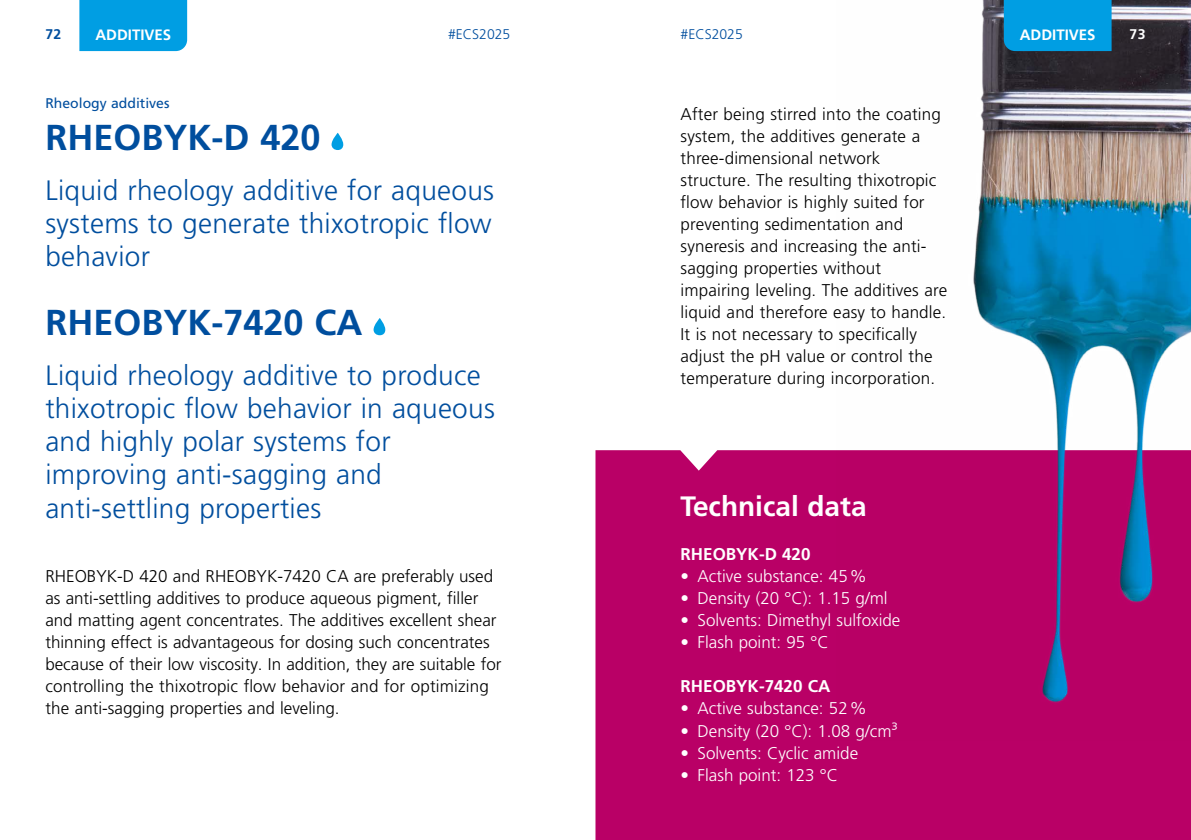
<style>
.page{position:relative;width:1191px;height:840px;background:#fff}
.page>*{position:absolute;margin:0;border:0;box-sizing:border-box;transform-origin:0 0}
.t1{font:700 36px "Frutiger LT Pro";color:#004e9e}
.t2{font:300 28px/33px "Frutiger LT Pro";letter-spacing:.01em;color:#004e9e;text-align:justify}
.t3{font:700 28px "Frutiger LT Pro";color:#fff}
.t4{font:300 17px/22px "Frutiger LT Pro";letter-spacing:.01em;color:#000}
.t5{font:300 17px "Frutiger LT Pro";color:#fff}
.t6{font:700 17px "Frutiger LT Pro";color:#fff}
.t7{font:700 15px "Frutiger LT Pro";color:#fff}
.t8{font:14px "Frutiger LT Pro";color:#004e9e}
.t9{font:300 14px "Frutiger LT Pro";color:#004e9e}
.t10{font:700 14px "Frutiger LT Pro";color:#004e9e}
.t11{font:700 14px "Frutiger LT Pro";color:#fff}
</style>
<div class="page">
<svg style="left:331px;top:133px;width:12px;height:17px"></svg>
<svg style="left:373px;top:318px;width:12px;height:17px"></svg>
<div style="left:595px;top:450px;width:596px;height:389px;background:#b90066"></div>
<img style="left:836px;top:0;width:355px;height:740px">
<div style="left:79px;top:0;width:108px;height:51px;background:#009ee3"></div>
<div style="left:1003px;top:0;width:108px;height:51px;background:#009ee3"></div>
<p class="t10" style="left:45px;top:26px;width:17px">72</p>
<p class="t7" style="left:95px;top:25px;width:77px">ADDITIVES</p>
<p class="t9" style="left:448px;top:26px;width:64px">#ECS2025</p>
<p class="t9" style="left:680px;top:26px;width:64px">#ECS2025</p>
<p class="t7" style="left:1019px;top:25px;width:77px">ADDITIVES</p>
<p class="t11" style="left:1129px;top:26px;width:17px">73</p>
<p class="t8" style="left:45px;top:95px;width:126px">Rheology additives</p>
<h1 class="t1" style="left:45px;top:116px;width:277px">RHEOBYK-D 420</h1>
<h2 class="t2" style="left:45px;top:174px;width:450px">Liquid rheology additive for aqueous systems to generate thixotropic flow behavior</h2>
<h1 class="t1" style="left:45px;top:301px;width:319px">RHEOBYK-7420 CA</h1>
<h2 class="t2" style="left:45px;top:359px;width:451px;text-align:left">Liquid rheology additive to produce thixotropic flow behavior in aqueous and highly polar systems for improving anti-sagging and anti-settling properties</h2>
<p class="t4" style="left:45px;top:565px;width:457px">RHEOBYK-D 420 and RHEOBYK-7420 CA are preferably used as anti-settling additives to produce aqueous pigment, filler and matting agent concentrates. The additives excellent shear thinning effect is advantageous for dosing such concentrates because of their low viscosity. In addition, they are suitable for controlling the thixotropic flow behavior and for optimizing the anti-sagging properties and leveling.</p>
<p class="t4" style="left:680px;top:103px;width:268px">After being stirred into the coating system, the additives generate a three-dimensional network structure. The resulting thixotropic flow behavior is highly suited for preventing sedimentation and syneresis and increasing the anti&shy;sagging properties without impairing leveling. The additives are liquid and therefore easy to handle.<br>It is not necessary to specifically adjust the pH value or control the temperature during incorporation.</p>
<h2 class="t3" style="left:680px;top:489px;width:187px">Technical data</h2>
<p class="t6" style="left:680px;top:544px;width:131px">RHEOBYK-D 420</p>
<p class="t5" style="left:680px;top:566px;width:188px">• Active substance: 45%</p>
<p class="t5" style="left:680px;top:588px;width:209px">• Density (20 °C): 1.15 g/ml</p>
<p class="t5" style="left:680px;top:610px;width:221px">• Solvents: Dimethyl sulfoxide</p>
<p class="t5" style="left:680px;top:632px;width:150px">• Flash point: 95 °C</p>
<p class="t6" style="left:680px;top:676px;width:151px">RHEOBYK-7420 CA</p>
<p class="t5" style="left:680px;top:698px;width:188px">• Active substance: 52%</p>
<p class="t5" style="left:680px;top:720px;width:219px">• Density (20 °C): 1.08 g/cm³</p>
<p class="t5" style="left:680px;top:742px;width:179px">• Solvents: Cyclic amide</p>
<p class="t5" style="left:680px;top:764px;width:159px">• Flash point: 123 °C</p>
</div>
